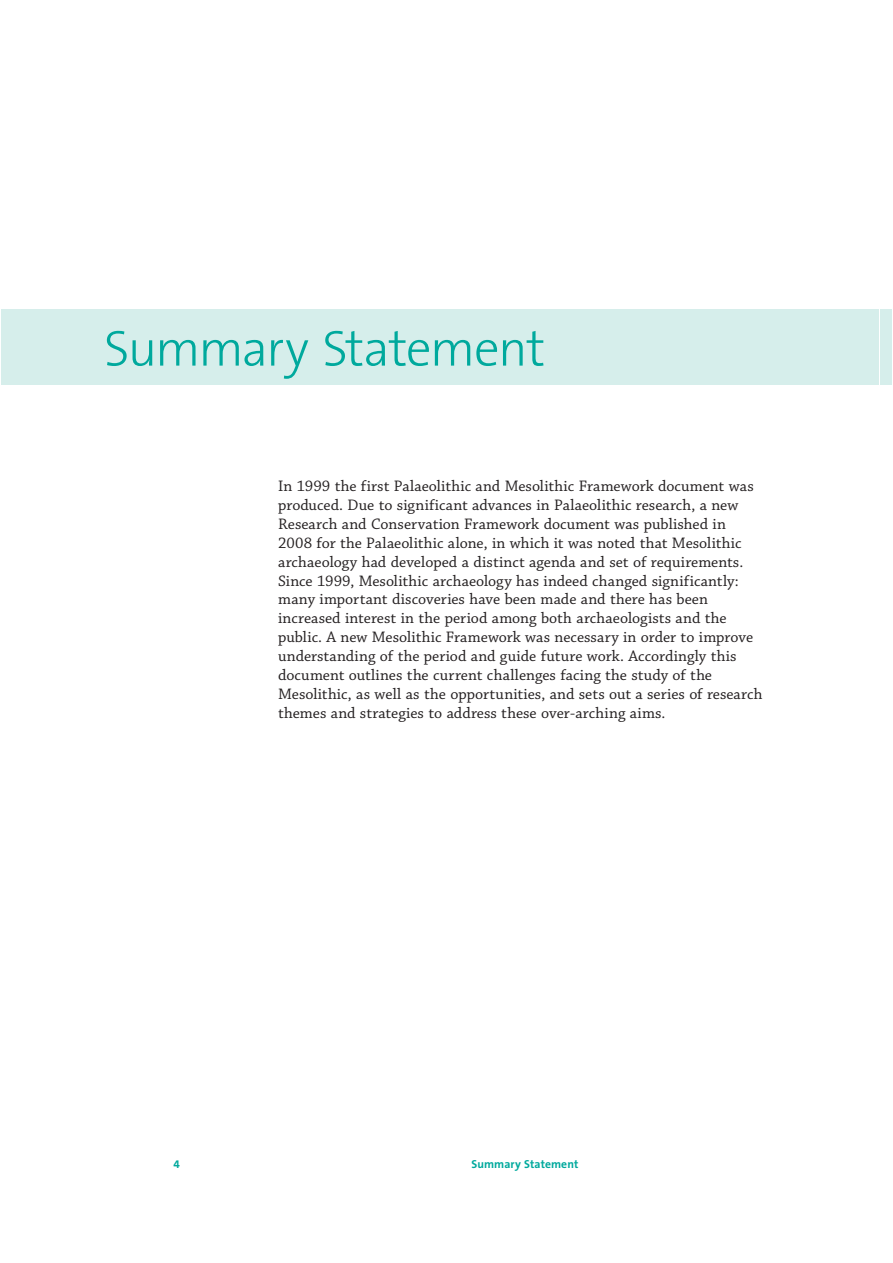
<style>
.page{position:relative;width:893px;height:1263px;background:#fff}
.page>*{position:absolute;margin:0;border:0;box-sizing:border-box;transform-origin:0 0}
.t1{font:300 50.85px "The Sans B3";letter-spacing:-.03em;color:#00a99d}
.t2{font:16.05px/18.9px "Chaparral Pro";color:#231f20}
.t3{font:700 11.7px "The Sans B7";letter-spacing:.01em;color:#00a99d}
</style>
<div class="page">
<div style="left:2px;top:309px;width:877px;height:76px;background:#d6eeeb"></div>
<div style="left:880px;top:309px;width:11px;height:76px;background:#d6eeeb"></div>
<h1 class="t1" style="left:104px;top:326px;width:443px">Summary Statement</h1>
<p class="t2" style="left:278px;top:478px;width:486px">In 1999 the first Palaeolithic and Mesolithic Framework document was produced. Due to significant advances in Palaeolithic research, a new Research and Conservation Framework document was published in 2008 for the Palaeolithic alone, in which it was noted that Mesolithic archaeology had developed a distinct agenda and set of requirements.<br>Since 1999, Mesolithic archaeology has indeed changed significantly: many important discoveries have been made and there has been increased interest in the period among both archaeologists and the public. A new Mesolithic Framework was necessary in order to improve understanding of the period and guide future work. Accordingly this document outlines the current challenges facing the study of the Mesolithic, as well as the opportunities, and sets out a series of research themes and strategies to address these over-arching aims.</p>
<p class="t3" style="left:173px;top:1159px;width:8px">4</p>
<p class="t3" style="left:471px;top:1159px;width:108px">Summary Statement</p>
</div>
